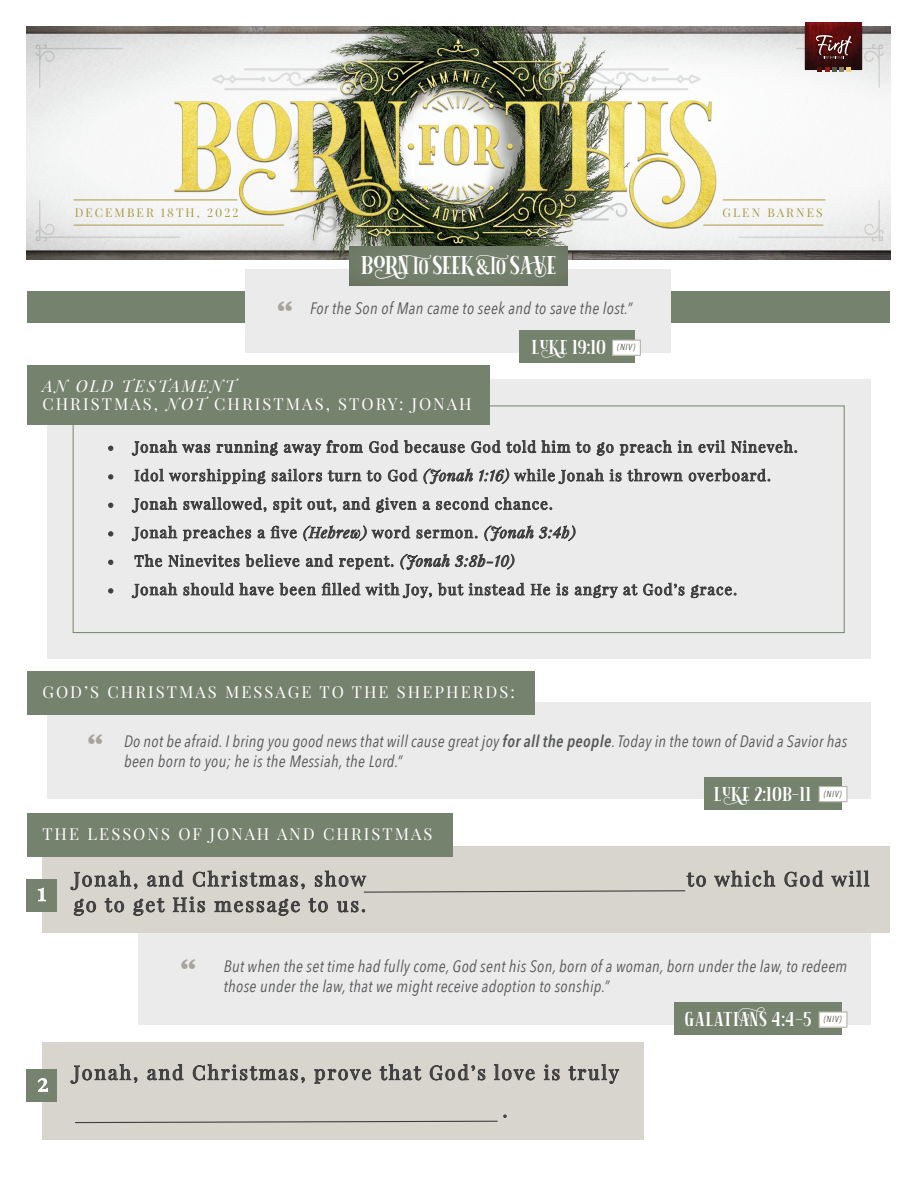
<style>
.page{position:relative;width:918px;height:1188px;background:#fff}
.page>*{position:absolute;margin:0;border:0;box-sizing:border-box;transform-origin:0 0}
.t1{font:25.05px "Gt Herina";letter-spacing:.01em;color:#fff}
.t2{font:24px "Playfair Display";color:#fff}
.t3{font:19.5px/37.5px "Playfair Display";letter-spacing:.1em;color:#3e3e3f}
.t4{font:19.5px "Gt Herina";letter-spacing:.035em;color:#fff}
.t5{font:italic 16.5px/20.2px "Avenir Next Condensed";letter-spacing:.02em;color:#57585a}
.t6{font:16.5px/18px "Playfair Display";letter-spacing:.125em;color:#fff}
.t7{font:15px "Playfair Display";letter-spacing:.075em;color:#3e3e3f}
.t8{font:12px "Playfair Display";letter-spacing:.175em;color:#a99943}
.t9{font:italic 8.85px "Avenir Next Condensed";letter-spacing:.075em;color:#4f4d40}
.s1{font-size:19.95px}
.s2{font-style:italic}
.s3{font-weight:600}
</style>
<div class="page">
<img style="left:27px;top:27px;width:864px;height:232px">
<img style="left:751px;top:27px;width:140px;height:97px">
<svg style="left:35px;top:44px;width:88px;height:44px"></svg>
<svg style="left:35px;top:200px;width:145px;height:42px"></svg>
<svg style="left:739px;top:200px;width:145px;height:42px"></svg>
<div style="left:27px;top:292px;width:863px;height:31px;background:#75826e"></div>
<div style="left:138px;top:928px;width:733px;height:96px;background:#ebebeb"></div>
<div style="left:47px;top:379px;width:823px;height:280px;background:#ebebeb"></div>
<div style="left:245px;top:269px;width:426px;height:84px;background:#ebebeb"></div>
<div style="left:42px;top:846px;width:848px;height:87px;background:#d8d5ce"></div>
<div style="left:520px;top:331px;width:115px;height:32px;background:#75826e"></div>
<div style="left:27px;top:879px;width:30px;height:33px;background:#75826e"></div>
<div style="left:42px;top:1042px;width:602px;height:98px;background:#d8d5ce"></div>
<div style="left:27px;top:1069px;width:30px;height:33px;background:#75826e"></div>
<div style="left:47px;top:702px;width:824px;height:97px;background:#ebebeb"></div>
<div style="left:704px;top:777px;width:137px;height:32px;background:#75826e"></div>
<svg style="left:819px;top:786px;width:28px;height:16px"></svg>
<div style="left:674px;top:1003px;width:167px;height:32px;background:#75826e"></div>
<svg style="left:819px;top:1011px;width:28px;height:17px"></svg>
<div style="left:27px;top:365px;width:463px;height:60px;background:#75826e"></div>
<div style="left:27px;top:671px;width:507px;height:44px;background:#75826e"></div>
<div style="left:27px;top:813px;width:426px;height:43px;background:#75826e"></div>
<svg style="left:612px;top:340px;width:29px;height:16px"></svg>
<svg style="left:109px;top:446px;width:4px;height:5px"></svg>
<svg style="left:132px;top:440px;width:78px;height:15px"></svg>
<svg style="left:217px;top:441px;width:61px;height:14px"></svg>
<svg style="left:284px;top:444px;width:37px;height:11px"></svg>
<svg style="left:327px;top:440px;width:36px;height:13px"></svg>
<svg style="left:369px;top:440px;width:29px;height:13px"></svg>
<svg style="left:404px;top:440px;width:61px;height:13px"></svg>
<svg style="left:472px;top:440px;width:64px;height:13px"></svg>
<svg style="left:542px;top:440px;width:28px;height:13px"></svg>
<svg style="left:576px;top:442px;width:14px;height:11px"></svg>
<svg style="left:597px;top:443px;width:16px;height:12px"></svg>
<svg style="left:620px;top:440px;width:52px;height:15px"></svg>
<svg style="left:678px;top:441px;width:14px;height:12px"></svg>
<svg style="left:699px;top:440px;width:26px;height:13px"></svg>
<svg style="left:732px;top:440px;width:65px;height:13px"></svg>
<svg style="left:109px;top:475px;width:4px;height:4px"></svg>
<svg style="left:135px;top:469px;width:130px;height:15px"></svg>
<svg style="left:272px;top:469px;width:50px;height:12px"></svg>
<svg style="left:328px;top:470px;width:33px;height:11px"></svg>
<svg style="left:367px;top:470px;width:14px;height:11px"></svg>
<svg style="left:388px;top:469px;width:29px;height:12px"></svg>
<svg style="left:424px;top:469px;width:49px;height:15px"></svg>
<svg style="left:479px;top:469px;width:125px;height:15px"></svg>
<svg style="left:610px;top:469px;width:11px;height:12px"></svg>
<svg style="left:628px;top:469px;width:54px;height:12px"></svg>
<svg style="left:689px;top:469px;width:81px;height:12px"></svg>
<svg style="left:109px;top:503px;width:4px;height:5px"></svg>
<svg style="left:132px;top:497px;width:45px;height:15px"></svg>
<svg style="left:184px;top:497px;width:82px;height:15px"></svg>
<svg style="left:274px;top:498px;width:28px;height:14px"></svg>
<svg style="left:308px;top:499px;width:28px;height:13px"></svg>
<svg style="left:343px;top:497px;width:27px;height:13px"></svg>
<svg style="left:376px;top:498px;width:40px;height:14px"></svg>
<svg style="left:423px;top:501px;width:7px;height:9px"></svg>
<svg style="left:436px;top:497px;width:53px;height:13px"></svg>
<svg style="left:495px;top:497px;width:57px;height:13px"></svg>
<svg style="left:109px;top:532px;width:4px;height:4px"></svg>
<svg style="left:132px;top:526px;width:45px;height:15px"></svg>
<svg style="left:183px;top:526px;width:68px;height:15px"></svg>
<svg style="left:258px;top:530px;width:7px;height:8px"></svg>
<svg style="left:271px;top:526px;width:26px;height:12px"></svg>
<svg style="left:303px;top:526px;width:107px;height:15px"></svg>
<svg style="left:417px;top:530px;width:60px;height:8px"></svg>
<svg style="left:484px;top:526px;width:49px;height:15px"></svg>
<svg style="left:539px;top:526px;width:36px;height:15px"></svg>
<svg style="left:109px;top:560px;width:4px;height:5px"></svg>
<svg style="left:135px;top:554px;width:27px;height:13px"></svg>
<svg style="left:169px;top:555px;width:70px;height:12px"></svg>
<svg style="left:246px;top:554px;width:53px;height:13px"></svg>
<svg style="left:306px;top:554px;width:27px;height:13px"></svg>
<svg style="left:339px;top:556px;width:54px;height:13px"></svg>
<svg style="left:400px;top:554px;width:114px;height:15px"></svg>
<svg style="left:109px;top:589px;width:4px;height:4px"></svg>
<svg style="left:132px;top:583px;width:45px;height:15px"></svg>
<svg style="left:184px;top:583px;width:50px;height:12px"></svg>
<svg style="left:240px;top:583px;width:34px;height:12px"></svg>
<svg style="left:280px;top:583px;width:36px;height:12px"></svg>
<svg style="left:322px;top:583px;width:38px;height:12px"></svg>
<svg style="left:366px;top:583px;width:66px;height:15px"></svg>
<svg style="left:438px;top:583px;width:25px;height:12px"></svg>
<svg style="left:469px;top:583px;width:56px;height:12px"></svg>
<svg style="left:531px;top:584px;width:19px;height:11px"></svg>
<svg style="left:557px;top:583px;width:11px;height:12px"></svg>
<svg style="left:575px;top:584px;width:62px;height:14px"></svg>
<svg style="left:643px;top:583px;width:41px;height:12px"></svg>
<svg style="left:691px;top:585px;width:45px;height:13px"></svg>
<svg style="left:714px;top:870px;width:61px;height:17px"></svg>
<svg style="left:785px;top:870px;width:38px;height:17px"></svg>
<svg style="left:831px;top:870px;width:38px;height:17px"></svg>
<svg style="left:71px;top:870px;width:635px;height:46px"></svg>
<div style="left:350px;top:247px;width:218px;height:39px;background:#727f6b"></div>
<hr style="left:74px;top:200px;width:163px;height:1px;background:#a99943">
<hr style="left:74px;top:225px;width:210px;height:1px;background:#a99943">
<hr style="left:723px;top:200px;width:102px;height:1px;background:#a99943">
<hr style="left:704px;top:225px;width:119px;height:1px;background:#a99943">
<img style="left:762px;top:22px;width:129px;height:91px">
<svg style="left:796px;top:35px;width:88px;height:53px"></svg>
<svg style="left:38px;top:888px;width:8px;height:13px"></svg>
<svg style="left:71px;top:1064px;width:66px;height:20px"></svg>
<svg style="left:147px;top:1064px;width:36px;height:16px"></svg>
<svg style="left:193px;top:1064px;width:112px;height:19px"></svg>
<svg style="left:314px;top:1069px;width:57px;height:15px"></svg>
<svg style="left:380px;top:1064px;width:41px;height:16px"></svg>
<svg style="left:430px;top:1064px;width:55px;height:16px"></svg>
<svg style="left:494px;top:1064px;width:41px;height:16px"></svg>
<svg style="left:544px;top:1064px;width:16px;height:16px"></svg>
<svg style="left:568px;top:1064px;width:51px;height:20px"></svg>
<svg style="left:75px;top:1115px;width:431px;height:9px"></svg>
<svg style="left:38px;top:1078px;width:10px;height:14px"></svg>
<p class="t8" style="left:75px;top:205px;width:165px">DECEMBER 18TH, 2022</p>
<h1 class="t1" style="left:361px;top:245px;width:196px">BORN <span class="s1">TO</span> SEEK<span class="s1">&amp;TO</span> SAVE</h1>
<p class="t5" style="left:310px;top:298px;width:323px">For the Son of Man came to seek and to save the lost.”</p>
<h3 class="t4" style="left:532px;top:332px;width:76px">LUKE 19:10</h3>
<p class="t9" style="left:617px;top:342px;width:19px">(NIV)</p>
<p class="t6" style="left:42px;top:377px;width:431px"><span class="s2">AN OLD TESTAMENT<br></span>CHRISTMAS, <span class="s2">NOT</span> CHRISTMAS, STORY: JONAH</p>
<p class="t8" style="left:723px;top:205px;width:102px">GLEN BARNES</p>
<p class="t7" style="left:107px;top:437px;width:692px">• Jonah was running away from God because God told him to go preach in evil Nineveh.</p>
<p class="t7" style="left:107px;top:466px;width:665px">• Idol worshipping sailors turn to God <span class="s2">(Jonah 1:16)</span> while Jonah is thrown overboard.</p>
<p class="t7" style="left:107px;top:494px;width:447px">• Jonah swallowed, spit out, and given a second chance.</p>
<p class="t7" style="left:107px;top:523px;width:470px">• Jonah preaches a five <span class="s2">(Hebrew)</span> word sermon. <span class="s2">(Jonah 3:4b)</span></p>
<p class="t7" style="left:107px;top:551px;width:409px">• The Ninevites believe and repent. <span class="s2">(Jonah 3:8b-10)</span></p>
<p class="t7" style="left:107px;top:580px;width:631px">• Jonah should have been filled with Joy, but instead He is angry at God’s grace.</p>
<p class="t6" style="left:42px;top:683px;width:474px">GOD’S CHRISTMAS MESSAGE TO THE SHEPHERDS:</p>
<p class="t5" style="left:124px;top:731px;width:725px">Do not be afraid. I bring you good news that will cause great joy <span class="s3">for all the people</span>. Today in the town of David a Savior has been born to you; he is the Messiah, the Lord.”</p>
<p class="t6" style="left:42px;top:825px;width:392px">THE LESSONS OF JONAH AND CHRISTMAS</p>
<h3 class="t4" style="left:714px;top:778px;width:99px">LUKE 2:10B-11</h3>
<p class="t9" style="left:824px;top:788px;width:19px">(NIV)</p>
<h2 class="t2" style="left:37px;top:877px;width:10px">1</h2>
<h2 class="t2" style="left:37px;top:1067px;width:13px">2</h2>
<h3 class="t3" style="left:74px;top:860px;width:294px">Jonah, and Christmas, show</h3>
<h3 class="t3" style="left:687px;top:860px;width:184px">to which God will</h3>
<h3 class="t3" style="left:74px;top:886px;width:294px">go to get His message to us.</h3>
<p class="t5" style="left:224px;top:956px;width:625px">But when the set time had fully come, God sent his Son, born of a woman, born under the law, to redeem those under the law, that we might receive adoption to sonship.”</p>
<h3 class="t3" style="left:503px;top:1054px;width:118px;text-indent:-429px">Jonah, and Christmas, prove that God’s love is truly .</h3>
<h3 class="t4" style="left:685px;top:1004px;width:158px">GALATIANS 4:4-5 <sup>(NIV)</sup></h3>
</div>
